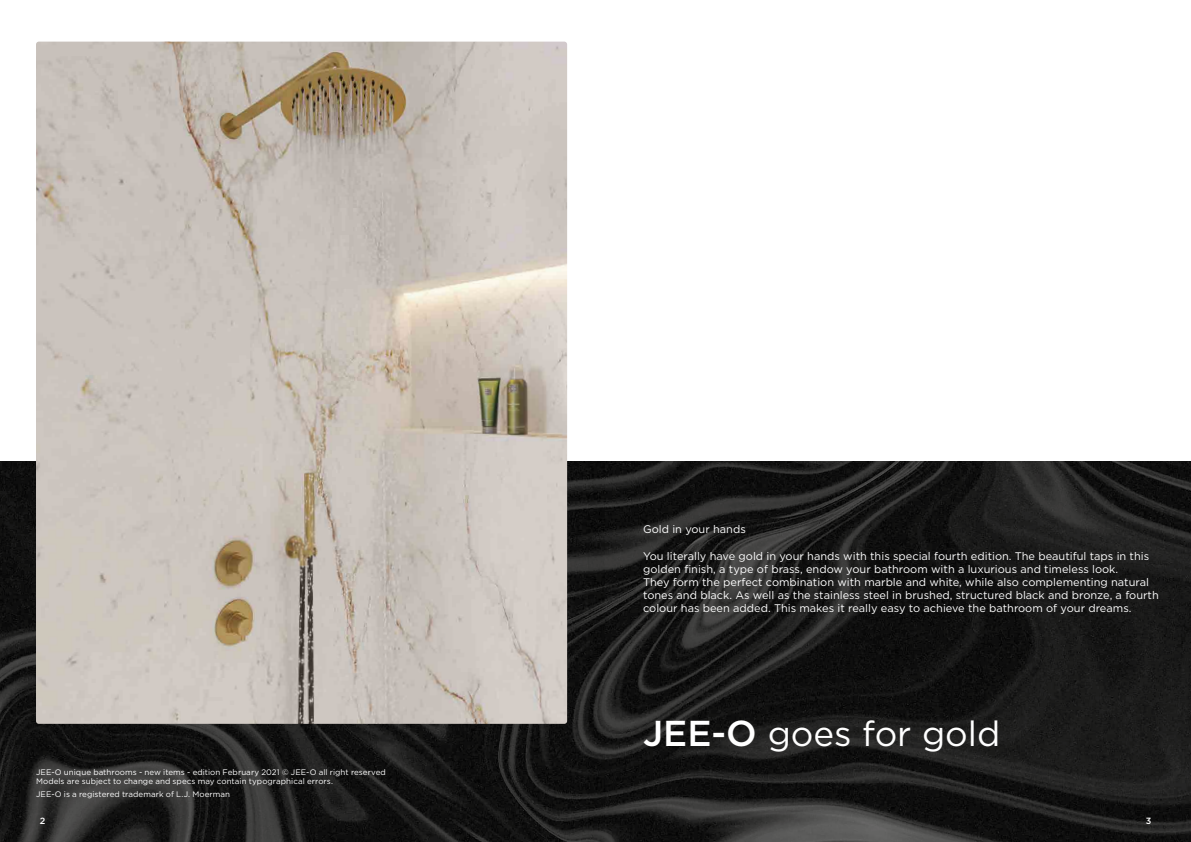
<style>
.page{position:relative;width:1191px;height:842px;background:#fff}
.page>*{position:absolute;margin:0;border:0;box-sizing:border-box;transform-origin:0 0}
.t1{font:35px "Gotham";color:#fff}
.t2{font:11px/13.2px "Gotham";color:#fff}
.t3{font:500 9px "Gotham";color:#fff}
.t4{font:8px/9.6px "Gotham";letter-spacing:.005em;color:#fff}
.s1{font-weight:500;font-size:36px}
</style>
<div class="page">
<img style="left:604px;top:461px;width:587px;height:381px">
<img style="left:0;top:461px;width:604px;height:381px">
<img style="left:36px;top:42px;width:531px;height:682px">
<p class="t2" style="left:643px;top:522px;width:104px">Gold in your hands</p>
<p class="t2" style="left:643px;top:549px;width:517px">You literally have gold in your hands with this special fourth edition. The beautiful taps in this golden finish, a type of brass, endow your bathroom with a luxurious and timeless look.<br>They form the perfect combination with marble and white, while also complementing natural tones and black. As well as the stainless steel in brushed, structured black and bronze, a fourth colour has been added. This makes it really easy to achieve the bathroom of your dreams.</p>
<p class="t4" style="left:36px;top:767px;width:351px">JEE-O unique bathrooms - new items - edition February 2021 © JEE-O all right reserved<br>Models are subject to change and specs may contain typographical errors.</p>
<p class="t4" style="left:36px;top:789px;width:196px">JEE-O is a registered trademark of L.J. Moerman</p>
<h1 class="t1" style="left:643px;top:711px;width:359px"><span class="s1">JEE-O</span> goes for gold</h1>
<p class="t3" style="left:40px;top:815px;width:7px">2</p>
<p class="t3" style="left:1145px;top:815px;width:7px">3</p>
</div>
